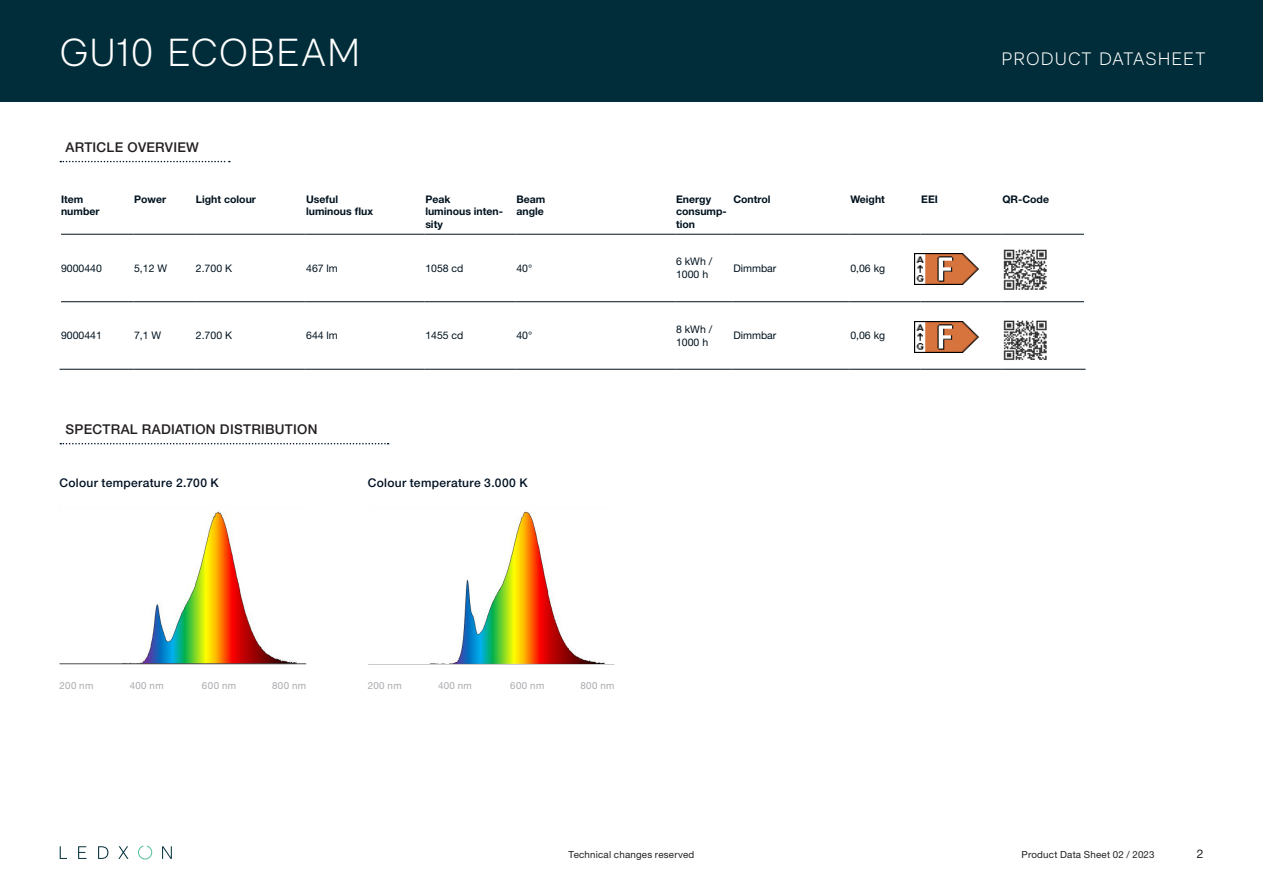
<style>
.page{position:relative;width:1263px;height:893px;background:#fff}
.page>*{position:absolute;margin:0;border:0;box-sizing:border-box;transform-origin:0 0}
.t1{font:300 39px "RM Neue";letter-spacing:.025em;color:#fff}
.t2{font:300 18px "RM Neue";letter-spacing:.05em;color:#fff}
.t3{font:500 13.5px "Helvetica Neue LT Std";letter-spacing:.02em;color:#231f20}
.Fließtext___copy_tex{font:500 12px "Helvetica Neue LT Std";letter-spacing:.025em;color:#001123}
.t4{font:12px "Helvetica Neue LT Std";color:#231f20}
.t5{font:700 10.5px/12.6px "Helvetica Neue LT Std";color:#00121e}
.t6{font:10.5px/12.6px "Helvetica Neue LT Std";color:#00121e}
.t7{font:9.75px "Helvetica Neue LT Std";letter-spacing:.02em;color:#231f20}
.Randinfo___note_DE{font:9.75px "Helvetica Neue LT Std";letter-spacing:.035em;color:#a8a9ad}
</style>
<div class="page">
<div style="left:0;top:0;width:1263px;height:102px;background:#002d39"></div>
<svg style="left:60px;top:846px;width:7px;height:13px"></svg>
<svg style="left:78px;top:846px;width:8px;height:13px"></svg>
<svg style="left:98px;top:846px;width:10px;height:13px"></svg>
<svg style="left:118px;top:846px;width:10px;height:13px"></svg>
<svg style="left:162px;top:846px;width:10px;height:13px"></svg>
<svg style="left:138px;top:845px;width:14px;height:14px"></svg>
<svg style="left:60px;top:161px;width:170px;height:1px"></svg>
<hr style="left:61px;top:234px;width:72px;height:1px;background:#00121e">
<hr style="left:133px;top:234px;width:62px;height:1px;background:#00121e">
<hr style="left:195px;top:234px;width:110px;height:1px;background:#00121e">
<hr style="left:305px;top:234px;width:120px;height:1px;background:#00121e">
<hr style="left:425px;top:234px;width:91px;height:1px;background:#00121e">
<hr style="left:516px;top:234px;width:159px;height:1px;background:#00121e">
<hr style="left:675px;top:234px;width:58px;height:1px;background:#00121e">
<hr style="left:733px;top:234px;width:117px;height:1px;background:#00121e">
<hr style="left:850px;top:234px;width:70px;height:1px;background:#00121e">
<hr style="left:920px;top:234px;width:82px;height:1px;background:#00121e">
<hr style="left:1002px;top:234px;width:82px;height:1px;background:#00121e">
<hr style="left:61px;top:301px;width:72px;height:1px;background:#00121e">
<hr style="left:133px;top:301px;width:62px;height:1px;background:#00121e">
<hr style="left:195px;top:301px;width:110px;height:1px;background:#00121e">
<hr style="left:305px;top:301px;width:120px;height:1px;background:#00121e">
<hr style="left:425px;top:301px;width:91px;height:1px;background:#00121e">
<hr style="left:516px;top:301px;width:159px;height:1px;background:#00121e">
<hr style="left:675px;top:301px;width:58px;height:1px;background:#00121e">
<hr style="left:733px;top:301px;width:117px;height:1px;background:#00121e">
<hr style="left:850px;top:301px;width:70px;height:1px;background:#00121e">
<hr style="left:920px;top:301px;width:82px;height:1px;background:#00121e">
<hr style="left:1002px;top:301px;width:82px;height:1px;background:#00121e">
<hr style="left:60px;top:369px;width:73px;height:1px;background:#00121e">
<hr style="left:133px;top:369px;width:62px;height:1px;background:#00121e">
<hr style="left:195px;top:369px;width:110px;height:1px;background:#00121e">
<hr style="left:305px;top:369px;width:120px;height:1px;background:#00121e">
<hr style="left:425px;top:369px;width:91px;height:1px;background:#00121e">
<hr style="left:516px;top:369px;width:159px;height:1px;background:#00121e">
<hr style="left:675px;top:369px;width:58px;height:1px;background:#00121e">
<hr style="left:733px;top:369px;width:117px;height:1px;background:#00121e">
<hr style="left:850px;top:369px;width:70px;height:1px;background:#00121e">
<hr style="left:920px;top:369px;width:82px;height:1px;background:#00121e">
<hr style="left:1002px;top:369px;width:83px;height:1px;background:#00121e">
<svg style="left:60px;top:443px;width:329px;height:1px"></svg>
<img style="left:123px;top:511px;width:174px;height:152px">
<hr style="left:60px;top:663px;width:246px;height:1px;background:#4b4c4d">
<img style="left:430px;top:511px;width:175px;height:153px">
<img style="left:1003px;top:249px;width:44px;height:41px">
<img style="left:1003px;top:320px;width:44px;height:40px">
<img style="left:914px;top:253px;width:64px;height:31px">
<img style="left:914px;top:321px;width:64px;height:31px">
<h1 class="t1" style="left:60px;top:29px;width:302px">GU10 ECOBEAM</h1>
<p class="t3" style="left:66px;top:139px;width:135px">ARTICLE OVERVIEW</p>
<h2 class="t2" style="left:1002px;top:48px;width:205px">PRODUCT DATASHEET</h2>
<p class="t5" style="left:61px;top:192px;width:40px">Item number</p>
<p class="t5" style="left:134px;top:192px;width:34px">Power</p>
<p class="t5" style="left:196px;top:192px;width:62px">Light colour</p>
<p class="t5" style="left:306px;top:192px;width:68px">Useful luminous flux</p>
<p class="t5" style="left:425px;top:192px;width:79px">Peak<br>luminous inten&shy;sity</p>
<p class="t5" style="left:516px;top:192px;width:30px">Beam angle</p>
<p class="t5" style="left:676px;top:192px;width:52px">Energy consump&shy;tion</p>
<p class="t5" style="left:733px;top:192px;width:39px">Control</p>
<p class="t5" style="left:850px;top:192px;width:36px">Weight</p>
<p class="t5" style="left:921px;top:192px;width:18px">EEI</p>
<p class="t5" style="left:1002px;top:192px;width:48px">QR-Code</p>
<p class="t6" style="left:61px;top:262px;width:42px">9000440</p>
<p class="t6" style="left:134px;top:262px;width:35px">5,12 W</p>
<p class="t6" style="left:196px;top:262px;width:38px">2.700 K</p>
<p class="t6" style="left:306px;top:262px;width:33px">467 lm</p>
<p class="t6" style="left:425px;top:262px;width:40px">1058 cd</p>
<p class="t6" style="left:516px;top:262px;width:17px">40°</p>
<p class="t6" style="left:676px;top:255px;width:38px">6 kWh /<br>1000 h</p>
<p class="t6" style="left:733px;top:262px;width:44px">Dimmbar</p>
<p class="t6" style="left:850px;top:262px;width:36px">0,06 kg</p>
<p class="t6" style="left:61px;top:329px;width:42px">9000441</p>
<p class="t6" style="left:134px;top:329px;width:29px">7,1 W</p>
<p class="t6" style="left:196px;top:329px;width:38px">2.700 K</p>
<p class="t6" style="left:306px;top:329px;width:33px">644 lm</p>
<p class="t6" style="left:425px;top:329px;width:40px">1455 cd</p>
<p class="t6" style="left:516px;top:329px;width:17px">40°</p>
<p class="t6" style="left:676px;top:323px;width:38px">8 kWh /<br>1000 h</p>
<p class="t6" style="left:733px;top:329px;width:44px">Dimmbar</p>
<p class="t6" style="left:850px;top:329px;width:36px">0,06 kg</p>
<p class="t3" style="left:66px;top:422px;width:253px">SPECTRAL RADIATION DISTRIBUTION</p>
<p class="Fließtext___copy_tex" style="left:60px;top:476px;width:161px">Colour temperature 2.700 K</p>
<p class="Fließtext___copy_tex" style="left:368px;top:476px;width:161px">Colour temperature 3.000 K</p>
<p class="Randinfo___note_DE" style="left:60px;top:680px;width:35px">200 nm</p>
<p class="Randinfo___note_DE" style="left:130px;top:680px;width:35px">400 nm</p>
<p class="Randinfo___note_DE" style="left:202px;top:680px;width:36px">600 nm</p>
<p class="Randinfo___note_DE" style="left:272px;top:680px;width:36px">800 nm</p>
<p class="Randinfo___note_DE" style="left:368px;top:680px;width:35px">200 nm</p>
<p class="Randinfo___note_DE" style="left:438px;top:680px;width:35px">400 nm</p>
<p class="Randinfo___note_DE" style="left:510px;top:680px;width:36px">600 nm</p>
<p class="Randinfo___note_DE" style="left:580px;top:680px;width:36px">800 nm</p>
<p class="t7" style="left:569px;top:848px;width:127px">Technical changes reserved</p>
<p class="t7" style="left:1022px;top:848px;width:134px">Product Data Sheet 02 / 2023</p>
<p class="t4" style="left:1197px;top:846px;width:8px">2</p>
</div>
